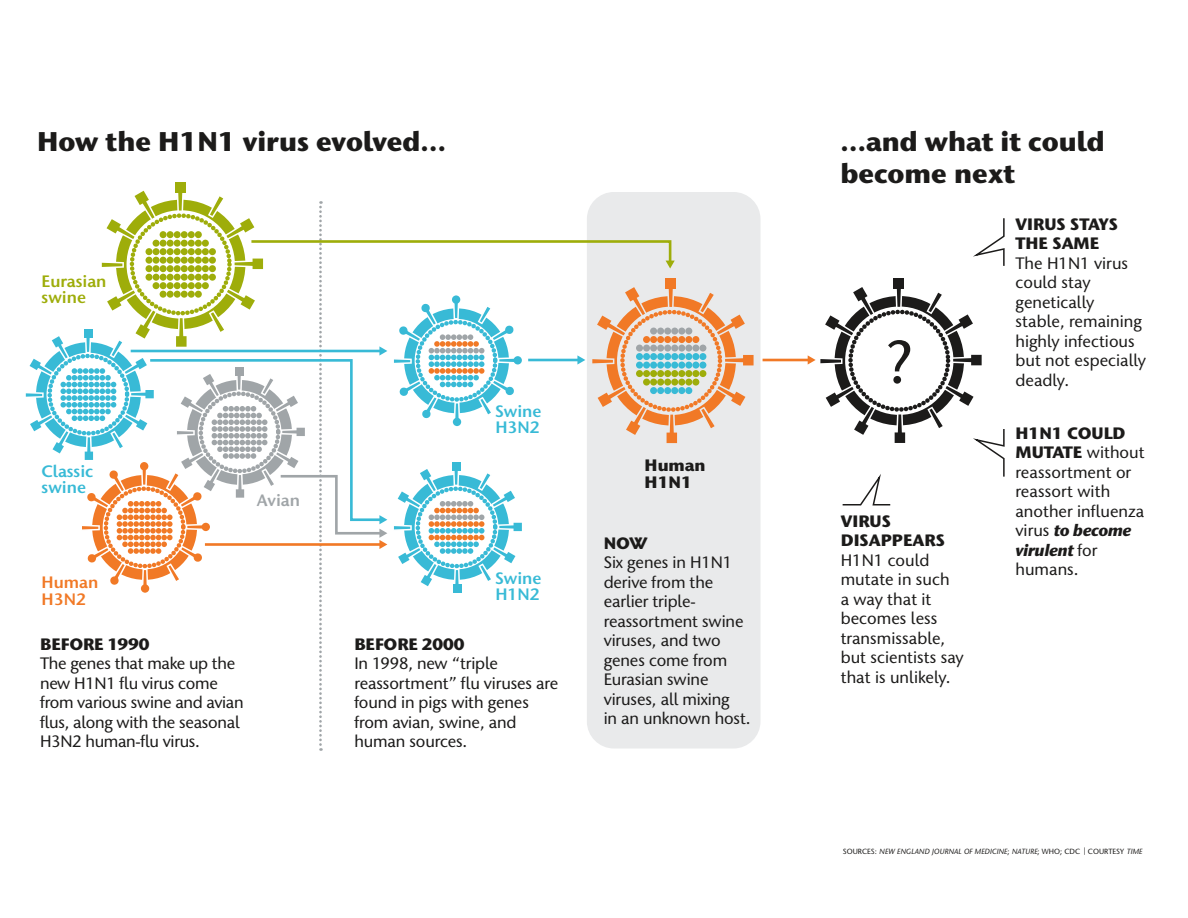
<style>
.page{position:relative;width:1188px;height:918px;background:#fff}
.page>*{position:absolute;margin:0;border:0;box-sizing:border-box;transform-origin:0 0}
.t1{font:500 58.8px "ITC Stone Humanist Sans";color:#1c1b1a}
.t2{font:700 27px/32.4px "ITC Stone Humanist Sans";color:#1c1b1a}
.t3{font:500 16.5px/19.5px "ITC Stone Humanist Sans";letter-spacing:-.01em;color:#1c1b1a}
.t4{font:700 16.5px/19.5px "ITC Stone Humanist Sans";color:#1c1b1a}
.t5{font:600 16.5px/16.5px "ITC Stone Humanist Sans";color:#38bad6}
.t6{font:600 16.5px/16.5px "ITC Stone Humanist Sans";color:#9ead0a}
.t7{font:600 16.5px/16.5px "ITC Stone Humanist Sans";color:#f17926}
.t8{font:600 16.5px "ITC Stone Humanist Sans";color:#a0a5a8}
.t9{font:italic 7.5px "Stone Sans";color:#1c1b1a}
.s1{font-weight:700}
.s2{font-weight:700;font-style:italic}
.s3{font-style:normal}
</style>
<div class="page">
<div style="left:587px;top:192px;width:173px;height:556px;background:#e9eaeb;border-radius:27px"></div>
<div style="left:175px;top:182px;width:10px;height:11px;background:#9ead0a"></div>
<div style="left:671px;top:328px;width:7px;height:7px;background:#a0a5a8;border-radius:50%"></div>
<div style="left:678px;top:328px;width:7px;height:7px;background:#a0a5a8;border-radius:50%"></div>
<div style="left:685px;top:328px;width:7px;height:7px;background:#a0a5a8;border-radius:50%"></div>
<div style="left:671px;top:336px;width:7px;height:7px;background:#f17926;border-radius:50%"></div>
<div style="left:678px;top:336px;width:7px;height:7px;background:#f17926;border-radius:50%"></div>
<div style="left:685px;top:336px;width:7px;height:7px;background:#f17926;border-radius:50%"></div>
<div style="left:692px;top:336px;width:7px;height:7px;background:#f17926;border-radius:50%"></div>
<div style="left:671px;top:345px;width:7px;height:7px;background:#a0a5a8;border-radius:50%"></div>
<div style="left:678px;top:345px;width:7px;height:7px;background:#a0a5a8;border-radius:50%"></div>
<div style="left:685px;top:345px;width:7px;height:7px;background:#a0a5a8;border-radius:50%"></div>
<div style="left:692px;top:345px;width:7px;height:7px;background:#a0a5a8;border-radius:50%"></div>
<div style="left:699px;top:345px;width:7px;height:7px;background:#a0a5a8;border-radius:50%"></div>
<div style="left:671px;top:353px;width:7px;height:7px;background:#38bad6;border-radius:50%"></div>
<div style="left:678px;top:353px;width:7px;height:7px;background:#38bad6;border-radius:50%"></div>
<div style="left:685px;top:353px;width:7px;height:7px;background:#38bad6;border-radius:50%"></div>
<div style="left:692px;top:353px;width:7px;height:7px;background:#38bad6;border-radius:50%"></div>
<div style="left:699px;top:353px;width:7px;height:7px;background:#38bad6;border-radius:50%"></div>
<div style="left:671px;top:362px;width:7px;height:7px;background:#38bad6;border-radius:50%"></div>
<div style="left:678px;top:362px;width:7px;height:7px;background:#38bad6;border-radius:50%"></div>
<div style="left:685px;top:362px;width:7px;height:7px;background:#38bad6;border-radius:50%"></div>
<div style="left:692px;top:362px;width:7px;height:7px;background:#38bad6;border-radius:50%"></div>
<div style="left:699px;top:362px;width:7px;height:7px;background:#38bad6;border-radius:50%"></div>
<div style="left:671px;top:370px;width:7px;height:7px;background:#9ead0a;border-radius:50%"></div>
<div style="left:678px;top:370px;width:7px;height:7px;background:#9ead0a;border-radius:50%"></div>
<div style="left:685px;top:370px;width:7px;height:7px;background:#9ead0a;border-radius:50%"></div>
<div style="left:692px;top:370px;width:7px;height:7px;background:#9ead0a;border-radius:50%"></div>
<div style="left:699px;top:370px;width:7px;height:7px;background:#9ead0a;border-radius:50%"></div>
<div style="left:671px;top:379px;width:7px;height:7px;background:#9ead0a;border-radius:50%"></div>
<div style="left:678px;top:379px;width:7px;height:7px;background:#9ead0a;border-radius:50%"></div>
<div style="left:685px;top:379px;width:7px;height:7px;background:#9ead0a;border-radius:50%"></div>
<div style="left:692px;top:379px;width:7px;height:7px;background:#9ead0a;border-radius:50%"></div>
<div style="left:671px;top:387px;width:7px;height:7px;background:#38bad6;border-radius:50%"></div>
<div style="left:678px;top:387px;width:7px;height:7px;background:#38bad6;border-radius:50%"></div>
<div style="left:685px;top:387px;width:7px;height:7px;background:#38bad6;border-radius:50%"></div>
<div style="left:620px;top:310px;width:102px;height:102px;border:4px dashed #f17926;border-radius:50%"></div>
<div style="left:607px;top:296px;width:129px;height:130px;border:10px solid #f17926;border-radius:50%"></div>
<svg style="left:725px;top:357px;width:18px;height:7px"></svg>
<div style="left:665px;top:278px;width:11px;height:11px;background:#f17926"></div>
<div style="left:667px;top:433px;width:10px;height:10px;background:#f17926"></div>
<svg style="left:699px;top:384px;width:46px;height:44px"></svg>
<div style="left:743px;top:355px;width:11px;height:10px;background:#f17926"></div>
<svg style="left:698px;top:293px;width:47px;height:44px"></svg>
<div style="left:848px;top:310px;width:102px;height:102px;border:4px dashed #1c1b1a;border-radius:50%"></div>
<div style="left:835px;top:296px;width:129px;height:129px;border:10px solid #1c1b1a;border-radius:50%"></div>
<svg style="left:895px;top:289px;width:7px;height:18px"></svg>
<svg style="left:896px;top:414px;width:7px;height:18px"></svg>
<svg style="left:953px;top:356px;width:18px;height:8px"></svg>
<div style="left:894px;top:278px;width:10px;height:11px;background:#1c1b1a"></div>
<svg style="left:825px;top:287px;width:50px;height:50px"></svg>
<svg style="left:826px;top:385px;width:50px;height:50px"></svg>
<div style="left:895px;top:432px;width:10px;height:11px;background:#1c1b1a"></div>
<div style="left:971px;top:355px;width:11px;height:10px;background:#1c1b1a"></div>
<svg style="left:927px;top:292px;width:46px;height:44px"></svg>
<hr style="left:764px;top:359px;width:45px;height:2px;background:#f17926">
<svg style="left:808px;top:355px;width:35px;height:10px"></svg>
<svg style="left:25px;top:188px;width:650px;height:563px"></svg>
<svg style="left:973px;top:218px;width:32px;height:48px"></svg>
<svg style="left:927px;top:384px;width:78px;height:93px"></svg>
<svg style="left:842px;top:474px;width:49px;height:32px"></svg>
<h2 class="t2" style="left:37px;top:125px;width:411px">How the H1N1 virus evolved…</h2>
<p class="t6" style="left:42px;top:273px;width:67px">Eurasian swine</p>
<p class="t5" style="left:495px;top:403px;width:48px">Swine<br>H3N2</p>
<p class="t5" style="left:42px;top:463px;width:53px">Classic swine</p>
<p class="t8" style="left:257px;top:490px;width:45px">Avian</p>
<p class="t4" style="left:645px;top:457px;width:62px;line-height:16.5px">Human<br>H1N1</p>
<p class="t7" style="left:42px;top:574px;width:58px">Human<br>H3N2</p>
<p class="t4" style="left:40px;top:634px;width:111px">BEFORE 1990</p>
<p class="t3" style="left:40px;top:654px;width:205px">The genes that make up the new H1N1 flu virus come from various swine and avian flus, along with the seasonal<br>H3N2 human-flu virus.</p>
<p class="t5" style="left:495px;top:570px;width:48px">Swine<br>H1N2</p>
<p class="t4" style="left:354px;top:634px;width:112px">BEFORE 2000</p>
<p class="t3" style="left:354px;top:654px;width:206px">In 1998, new “triple reassortment” flu viruses are found in pigs with genes from avian, swine, and human sources.</p>
<p class="t4" style="left:604px;top:533px;width:45px">NOW</p>
<p class="t3" style="left:604px;top:553px;width:148px">Six genes in H1N1 derive from the earlier triple&shy;reassortment swine viruses, and two genes come from<br>Eurasian swine viruses, all mixing<br>in an unknown host.</p>
<h2 class="t2" style="left:840px;top:125px;width:266px">…and what it could become next</h2>
<p class="t4" style="left:1016px;top:214px;width:104px">VIRUS STAYS<br>THE SAME</p>
<p class="t3" style="left:1016px;top:253px;width:132px">The H1N1 virus could stay genetically stable, remaining highly infectious but not especially deadly.</p>
<h1 class="t1" style="left:885px;top:327px;width:29px">?</h1>
<p class="t4" style="left:841px;top:511px;width:106px">VIRUS<br>DISAPPEARS</p>
<p class="t3" style="left:841px;top:550px;width:125px">H1N1 could mutate in such<br>a way that it becomes less transmissable, but scientists say that is unlikely.</p>
<p class="t3" style="left:1016px;top:424px;width:131px"><span class="s1">H1N1 COULD<br>MUTATE</span> without reassortment or reassort with another influenza virus <span class="s2">to become virulent</span> for humans.</p>
<p class="t9" style="left:843px;top:847px;width:301px"><span class="s3">SOURCES:</span> NEW ENGLAND JOURNAL OF MEDICINE<span class="s3">;</span> NATURE<span class="s3">; WHO; CDC | COURTESY</span> TIME</p>
</div>
